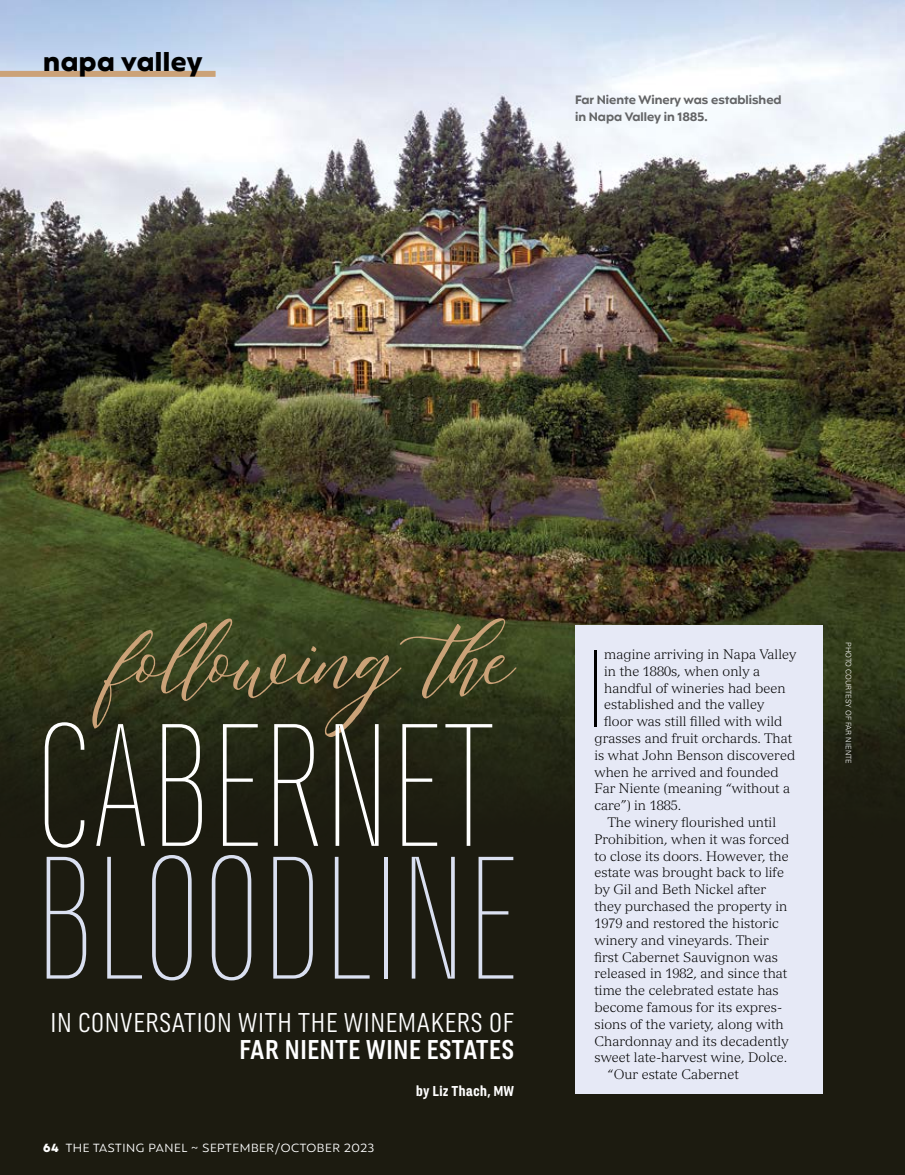
<style>
.page{position:relative;width:905px;height:1175px;background:#fff}
.page>*{position:absolute;margin:0;border:0;box-sizing:border-box;transform-origin:0 0}
.t1{font:100 183px "Marianina Cn FY";color:#dae0f1}
.t2{font:100 183px "Marianina Cn FY";color:#fff}
.t3{font:100 114.6px "Marianina Cn FY";color:#000}
.t4{font:90px "Fathir";letter-spacing:.01em;color:#cba278}
.t5{font:28.5px "Marianina Wd FY";color:#fff}
.t6{font:700 28.5px "Marianina Wd FY";color:#fff}
.t7{font:900 27px "Mangueira Alt";letter-spacing:.02em;color:#000}
.t8{font:900 15px "Marianina Wd FY";color:#fff}
.t9{font:300 13.5px "Versailles LT Std";color:#000}
.t10{font:700 12.3px/16.8px "Mangueira Alt";color:#636466}
.t11{font:12px "Mangueira Alt";letter-spacing:.05em;color:#fff}
.t12{font:300 7.5px "Univers LT Std";color:#fff}
.s1{font-weight:900}
</style>
<div class="page">
<div style="left:0;top:0;width:904px;height:1174px;background:#1c1b10"></div>
<img style="left:0;top:0;width:904px;height:837px">
<div style="left:0;top:71px;width:215px;height:6px;background:#cba278"></div>
<div style="left:575px;top:625px;width:247px;height:469px;background:#e6e9f6"></div>
<h3 class="t7" style="left:43px;top:44px;width:161px">napa valley</h3>
<p class="t10" style="left:575px;top:93px;width:208px">Far Niente Winery was established in Napa Valley in 1885.</p>
<h3 class="t4" style="left:116px;top:595px;width:400px">following the</h3>
<h1 class="t2" style="left:35px;top:686px;width:462px">CABERNET</h1>
<h1 class="t1" style="left:35px;top:819px;width:484px">BLOODLINE</h1>
<h3 class="t5" style="left:50px;top:1006px;width:465px">IN CONVERSATION WITH THE WINEMAKERS OF</h3>
<h3 class="t6" style="left:239px;top:1033px;width:276px">FAR NIENTE WINE ESTATES</h3>
<p class="t8" style="left:416px;top:1083px;width:100px">by Liz Thach, MW</p>
<p class="t11" style="left:43px;top:1140px;width:332px"><span class="s1">64</span> THE TASTING PANEL ~ SEPTEMBER/OCTOBER 2023</p>
<h2 class="t3" style="left:587px;top:626px;width:19px">I</h2>
<p class="t9" style="left:604px;top:646px;width:194px">magine arriving in Napa Valley</p>
<p class="t9" style="left:604px;top:663px;width:157px">in the 1880s, when only a</p>
<p class="t9" style="left:604px;top:680px;width:183px">handful of wineries had been</p>
<p class="t9" style="left:604px;top:696px;width:162px">established and the valley</p>
<p class="t9" style="left:604px;top:713px;width:180px">floor was still filled with wild</p>
<p class="t9" style="left:594px;top:730px;width:199px">grasses and fruit orchards. That</p>
<p class="t9" style="left:594px;top:747px;width:202px">is what John Benson discovered</p>
<p class="t9" style="left:594px;top:764px;width:186px">when he arrived and founded</p>
<p class="t9" style="left:594px;top:780px;width:197px">Far Niente (meaning “without a</p>
<p class="t9" style="left:594px;top:797px;width:88px">care”) in 1885.</p>
<p class="t9" style="left:608px;top:814px;width:170px">The winery flourished until</p>
<p class="t9" style="left:594px;top:831px;width:196px">Prohibition, when it was forced</p>
<p class="t9" style="left:594px;top:848px;width:196px">to close its doors. However, the</p>
<p class="t9" style="left:594px;top:864px;width:191px">estate was brought back to life</p>
<p class="t9" style="left:594px;top:881px;width:173px">by Gil and Beth Nickel after</p>
<p class="t9" style="left:594px;top:898px;width:194px">they purchased the property in</p>
<p class="t9" style="left:594px;top:915px;width:186px">1979 and restored the historic</p>
<p class="t9" style="left:594px;top:931px;width:176px">winery and vineyards. Their</p>
<p class="t9" style="left:594px;top:948px;width:185px">first Cabernet Sauvignon was</p>
<p class="t9" style="left:594px;top:965px;width:194px">released in 1982, and since that</p>
<p class="t9" style="left:594px;top:982px;width:186px">time the celebrated estate has</p>
<p class="t9" style="left:594px;top:999px;width:189px">become famous for its expres-</p>
<p class="t9" style="left:594px;top:1015px;width:191px">sions of the variety, along with</p>
<p class="t9" style="left:594px;top:1032px;width:196px">Chardonnay and its decadently</p>
<p class="t9" style="left:594px;top:1049px;width:194px">sweet late-harvest wine, Dolce.</p>
<p class="t9" style="left:608px;top:1066px;width:133px">“Our estate Cabernet</p>
<p class="t12" style="left:852px;top:642px;width:123px;rotate:90deg">PHOTO COURTESY OF FAR NIENTE</p>
</div>
